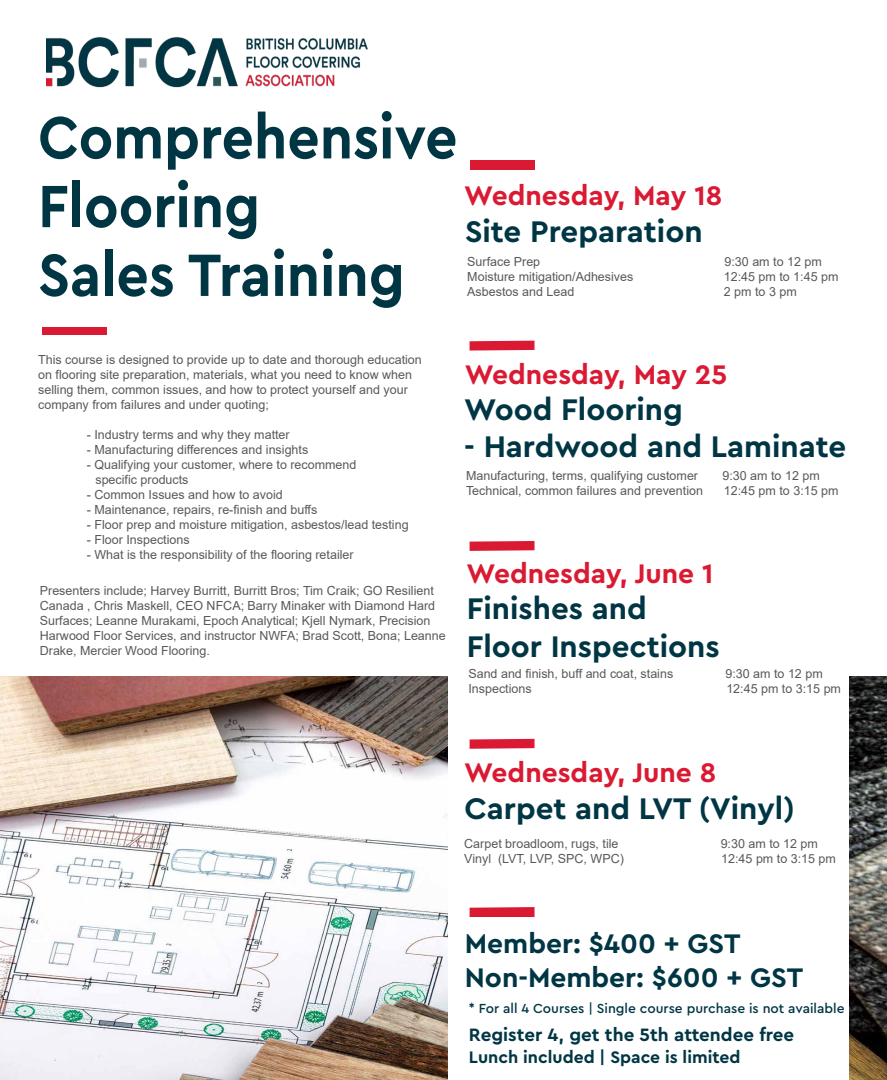
<style>
.page{position:relative;width:887px;height:1080px;background:#fff}
.page>*{position:absolute;margin:0;border:0;box-sizing:border-box;transform-origin:0 0}
.t1{font:700 62.5px/68.8px "Cera Pro";color:#003644;scale:.91 1}
.t2{font:700 31.25px/37.5px "Cera Pro";color:#003644}
.t3{font:700 28.12px "Cera Pro";color:#da1a32}
.t4{font:700 28.12px/33.8px "Cera Pro";color:#003644}
.t5{font:700 18.75px "Cera Pro";color:#003644}
.t6{font:700 17.5px "Cera Pro";color:#003644}
.t7{font:500 13.75px "Cera Pro";color:#003644}
.t8{font:12.5px/15px "Arial";color:#58595b}
</style>
<div class="page">
<img style="left:0;top:676px;width:887px;height:404px">
<div style="left:448px;top:551px;width:400px;height:529px;background:#fff"></div>
<img style="left:46px;top:37px;width:322px;height:51px">
<div style="left:469px;top:160px;width:65px;height:9px;background:#da1a32"></div>
<svg style="left:469px;top:341px;width:65px;height:10px"></svg>
<svg style="left:469px;top:541px;width:65px;height:10px"></svg>
<svg style="left:469px;top:739px;width:65px;height:10px"></svg>
<svg style="left:469px;top:907px;width:65px;height:10px"></svg>
<div style="left:42px;top:327px;width:65px;height:7px;background:#da1a32"></div>
<h1 class="t1" style="left:38px;top:100px;width:462px">Comprehensive<br>Flooring<br>Sales Training</h1>
<h3 class="t3" style="left:464px;top:177px;width:259px">Wednesday, May 18</h3>
<h2 class="t2" style="left:465px;top:211px;width:239px">Site Preparation</h2>
<p class="t8" style="left:467px;top:254px;width:74px">Surface Prep</p>
<p class="t8" style="left:724px;top:254px;width:99px">9:30 am to 12 pm</p>
<p class="t8" style="left:467px;top:269px;width:168px">Moisture mitigation/Adhesives</p>
<p class="t8" style="left:723px;top:269px;width:116px">12:45 pm to 1:45 pm</p>
<p class="t8" style="left:467px;top:284px;width:109px">Asbestos and Lead</p>
<p class="t8" style="left:723px;top:284px;width:74px">2 pm to 3 pm</p>
<p class="t8" style="left:38px;top:352px;width:385px">This course is designed to provide up to date and thorough education on flooring site preparation, materials, what you need to know when selling them, common issues, and how to protect yourself and your company from failures and under quoting;</p>
<p class="t8" style="left:87px;top:427px;width:204px">- Industry terms and why they matter</p>
<p class="t8" style="left:87px;top:442px;width:223px">- Manufacturing differences and insights</p>
<p class="t8" style="left:95px;top:457px;width:262px;text-indent:-9px">- Qualifying your customer, where to recommend specific products</p>
<p class="t8" style="left:87px;top:487px;width:197px">- Common Issues and how to avoid</p>
<p class="t8" style="left:87px;top:502px;width:232px">- Maintenance, repairs, re-finish and buffs</p>
<p class="t8" style="left:87px;top:517px;width:323px">- Floor prep and moisture mitigation, asbestos/lead testing</p>
<p class="t8" style="left:87px;top:532px;width:104px">- Floor Inspections</p>
<p class="t8" style="left:87px;top:547px;width:268px">- What is the responsibility of the flooring retailer</p>
<p class="t8" style="left:40px;top:583px;width:407px">Presenters include; Harvey Burritt, Burritt Bros; Tim Craik; GO Resilient Canada , Chris Maskell, CEO NFCA; Barry Minaker with Diamond Hard Surfaces; Leanne Murakami, Epoch Analytical; Kjell Nymark, Precision Harwood Floor Services, and instructor NWFA; Brad Scott, Bona; Leanne Drake, Mercier Wood Flooring.</p>
<h3 class="t3" style="left:464px;top:356px;width:264px">Wednesday, May 25</h3>
<h2 class="t2" style="left:464px;top:389px;width:220px">Wood Flooring</h2>
<h2 class="t2" style="left:464px;top:427px;width:383px">- Hardwood and Laminate</h2>
<p class="t8" style="left:466px;top:468px;width:234px">Manufacturing, terms, qualifying customer</p>
<p class="t8" style="left:722px;top:468px;width:99px">9:30 am to 12 pm</p>
<p class="t8" style="left:466px;top:483px;width:238px">Technical, common failures and prevention</p>
<p class="t8" style="left:724px;top:483px;width:116px">12:45 pm to 3:15 pm</p>
<h3 class="t3" style="left:466px;top:555px;width:248px">Wednesday, June 1</h3>
<h2 class="t2" style="left:466px;top:589px;width:254px">Finishes and<br>Floor Inspections</h2>
<p class="t8" style="left:468px;top:666px;width:206px">Sand and finish, buff and coat, stains</p>
<p class="t8" style="left:725px;top:666px;width:99px">9:30 am to 12 pm</p>
<p class="t8" style="left:468px;top:681px;width:65px">Inspections</p>
<p class="t8" style="left:726px;top:681px;width:116px">12:45 pm to 3:15 pm</p>
<h3 class="t3" style="left:464px;top:754px;width:254px">Wednesday, June 8</h3>
<h2 class="t2" style="left:464px;top:788px;width:332px">Carpet and LVT (Vinyl)</h2>
<p class="t8" style="left:464px;top:836px;width:156px">Carpet broadloom, rugs, tile</p>
<p class="t8" style="left:720px;top:836px;width:99px">9:30 am to 12 pm</p>
<p class="t8" style="left:464px;top:851px;width:161px">Vinyl (LVT, LVP, SPC, WPC)</p>
<p class="t8" style="left:721px;top:851px;width:116px">12:45 pm to 3:15 pm</p>
<h3 class="t4" style="left:465px;top:926px;width:340px">Member: $400 + GST<br>Non-Member: $600 + GST</h3>
<h3 class="t5" style="left:469px;top:1022px;width:327px">Register 4, get the 5th attendee free</h3>
<h3 class="t6" style="left:469px;top:1046px;width:273px">Lunch included | Space is limited</h3>
<p class="t7" style="left:469px;top:1000px;width:377px">* For all 4 Courses | Single course purchase is not available</p>
</div>
